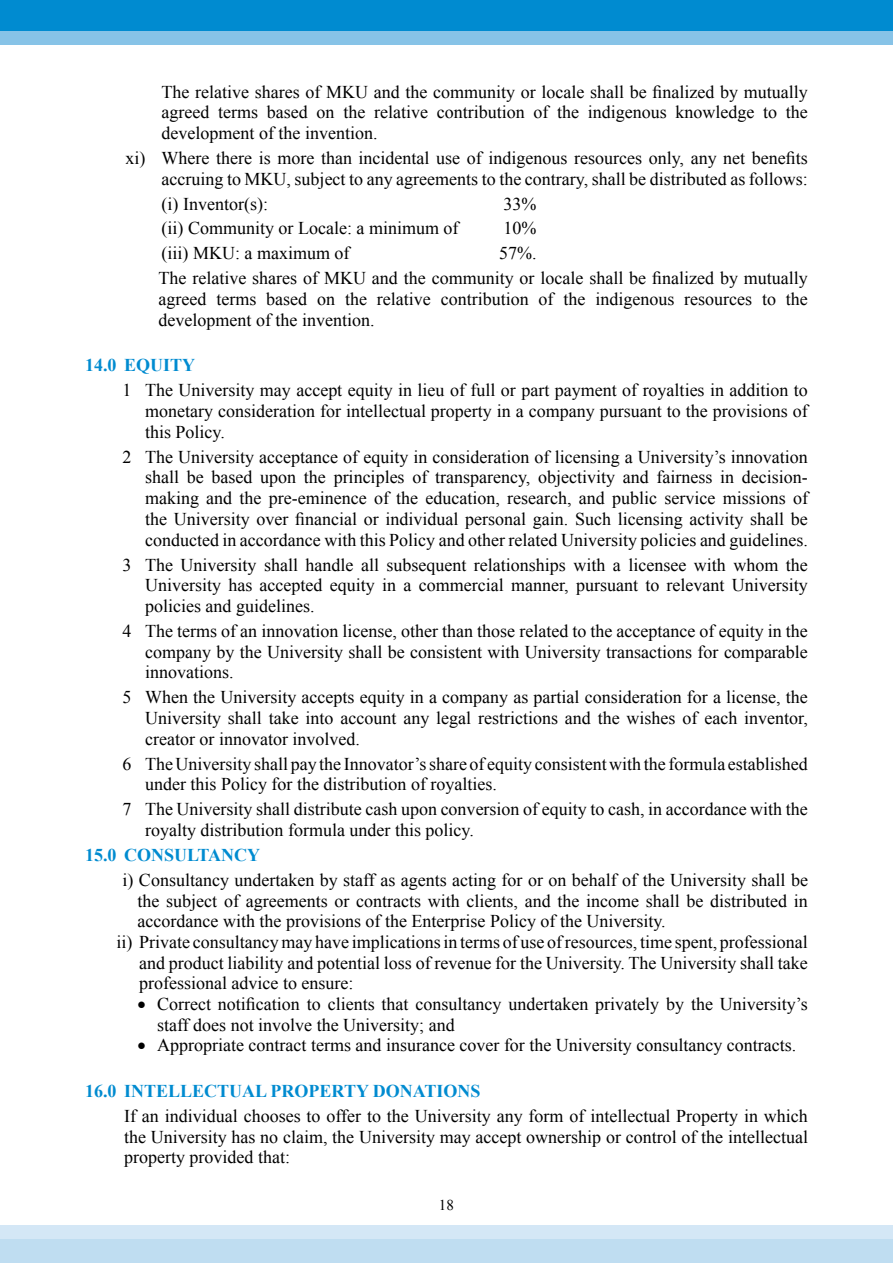
<style>
.page{position:relative;width:893px;height:1263px;background:#fff}
.page>*{position:absolute;margin:0;border:0;box-sizing:border-box;transform-origin:0 0}
.t1{font:18px/20.7px "Times New Roman";color:#000;text-align:justify}
.t2{font:700 18px "Times New Roman";color:#008bd0}
.t3{font:15px "Times New Roman";color:#000}
</style>
<div class="page">
<div style="left:0;top:0;width:893px;height:44px;background:#87c3e7"></div>
<div style="left:0;top:0;width:893px;height:31px;background:#008bd0"></div>
<div style="left:0;top:1225px;width:893px;height:38px;background:#d4e7f6"></div>
<div style="left:0;top:1239px;width:893px;height:24px;background:#bfddf1"></div>
<p class="t1" style="left:162px;top:81px;width:648px">The relative shares of MKU and the community or locale shall be finalized by mutually agreed terms based on the relative contribution of the indigenous knowledge to the development of the invention.</p>
<p class="t1" style="left:126px;top:147px;width:684px;text-align:right">xi) Where there is more than incidental use of indigenous resources only, any net benefits accruing to MKU, subject to any agreements to the contrary, shall be distributed as follows:</p>
<p class="t1" style="left:162px;top:193px;width:108px">(i) Inventor(s):</p>
<p class="t1" style="left:504px;top:193px;width:34px">33%</p>
<p class="t1" style="left:162px;top:218px;width:298px">(ii) Community or Locale: a minimum of</p>
<p class="t1" style="left:504px;top:218px;width:34px">10%</p>
<p class="t1" style="left:162px;top:243px;width:189px">(iii) MKU: a maximum of</p>
<p class="t1" style="left:159px;top:241px;width:651px;line-height:24.9px;text-indent:341px">57%.<br>The relative shares of MKU and the community or locale shall be finalized by mutually</p>
<p class="t1" style="left:159px;top:288px;width:651px">agreed terms based on the relative contribution of the indigenous resources to the development of the invention.</p>
<p class="t2" style="left:85px;top:353px;width:112px">14.0 EQUITY</p>
<p class="t1" style="left:145px;top:380px;width:664px;text-indent:-22px">1 The University may accept equity in lieu of full or part payment of royalties in addition to monetary consideration for intellectual property in a company pursuant to the provisions of this Policy.</p>
<p class="t1" style="left:145px;top:446px;width:664px;text-indent:-22px">2 The University acceptance of equity in consideration of licensing a University’s innovation shall be based upon the principles of transparency, objectivity and fairness in decision&shy;making and the pre-eminence of the education, research, and public service missions of the University over financial or individual personal gain. Such licensing activity shall be conducted in accordance with this Policy and other related University policies and guidelines.</p>
<p class="t1" style="left:145px;top:554px;width:664px;text-indent:-22px">3 The University shall handle all subsequent relationships with a licensee with whom the University has accepted equity in a commercial manner, pursuant to relevant University policies and guidelines.</p>
<p class="t1" style="left:145px;top:620px;width:664px;text-indent:-22px">4 The terms of an innovation license, other than those related to the acceptance of equity in the company by the University shall be consistent with University transactions for comparable innovations.</p>
<p class="t1" style="left:145px;top:686px;width:664px;text-indent:-22px">5 When the University accepts equity in a company as partial consideration for a license, the University shall take into account any legal restrictions and the wishes of each inventor, creator or innovator involved.</p>
<p class="t1" style="left:145px;top:753px;width:664px;text-indent:-22px">6 The University shall pay the Innovator’s share of equity consistent with the formula established under this Policy for the distribution of royalties.</p>
<p class="t1" style="left:145px;top:798px;width:664px;text-indent:-22px">7 The University shall distribute cash upon conversion of equity to cash, in accordance with the royalty distribution formula under this policy.</p>
<p class="t2" style="left:85px;top:842px;width:177px">15.0 CONSULTANCY</p>
<p class="t1" style="left:123px;top:869px;width:687px">i) Consultancy undertaken by staff as agents acting for or on behalf of the University shall be</p>
<p class="t1" style="left:138px;top:890px;width:672px">the subject of agreements or contracts with clients, and the income shall be distributed in</p>
<p class="t1" style="left:138px;top:910px;width:530px">accordance with the provisions of the Enterprise Policy of the University.</p>
<p class="t1" style="left:117px;top:931px;width:693px">ii) Private consultancy may have implications in terms of use of resources, time spent, professional</p>
<p class="t1" style="left:139px;top:952px;width:670px">and product liability and potential loss of revenue for the University. The University shall take</p>
<p class="t1" style="left:139px;top:973px;width:216px">professional advice to ensure:</p>
<p class="t1" style="left:157px;top:993px;width:652px;text-indent:-19px">• Correct notification to clients that consultancy undertaken privately by the University’s staff does not involve the University; and</p>
<p class="t1" style="left:138px;top:1035px;width:660px">• Appropriate contract terms and insurance cover for the University consultancy contracts.</p>
<p class="t2" style="left:85px;top:1079px;width:397px">16.0 INTELLECTUAL PROPERTY DONATIONS</p>
<p class="t1" style="left:124px;top:1105px;width:685px">If an individual chooses to offer to the University any form of intellectual Property in which the University has no claim, the University may accept ownership or control of the intellectual property provided that:</p>
<p class="t3" style="left:439px;top:1194px;width:16px">18</p>
</div>
